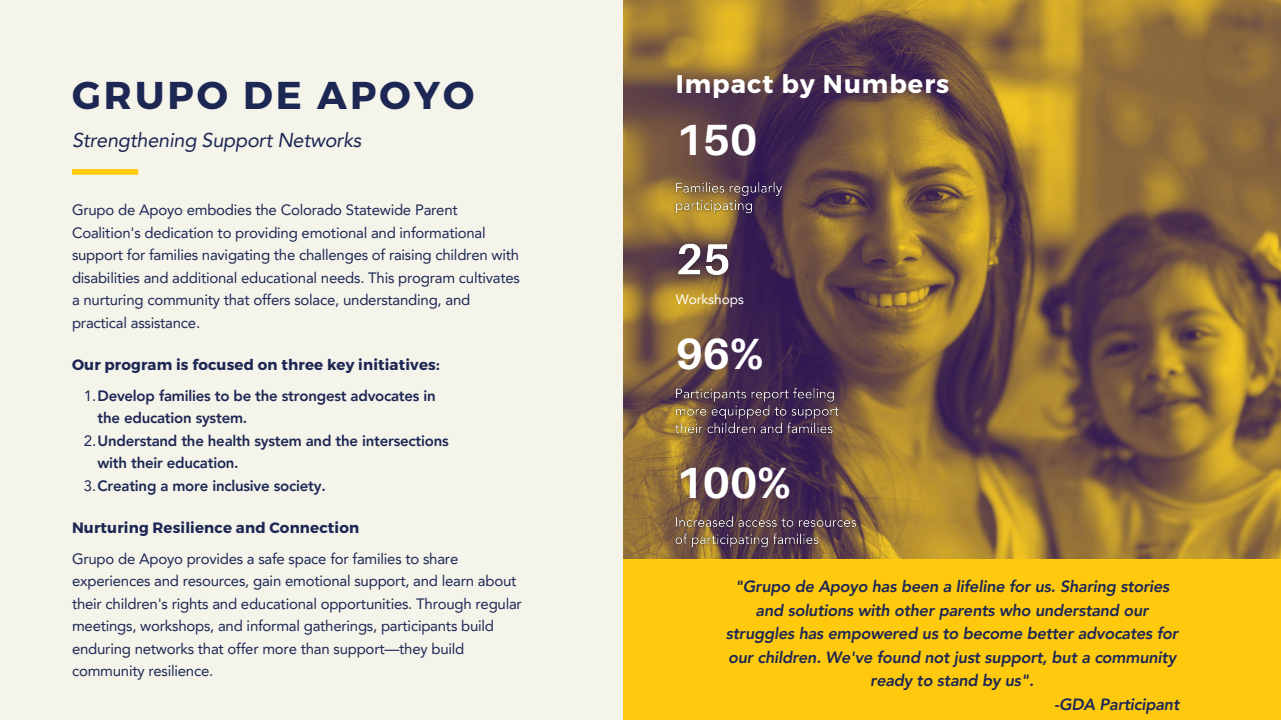
<style>
.page{position:relative;width:1281px;height:720px;background:#f5f4eb}
.page>*{position:absolute;margin:0;border:0;box-sizing:border-box;transform-origin:0 0}
.t1{font:700 43.75px "Aileron";color:#fff}
.t2{font:700 38.75px "Montserrat";letter-spacing:.08em;color:#1d2754}
.t3{font:700 25.5px "Montserrat";letter-spacing:.04em;color:#fff}
.t4{font:italic 20px "Avenir LT Pro";letter-spacing:-.015em;color:#1d2754}
.t5{font:italic 800 16.25px "Avenir LT Pro";letter-spacing:-.015em;color:#1d2754}
.t6{font:15px/22.5px "Avenir LT Pro";letter-spacing:-.015em;color:#1d2754}
.t7{font:800 15px/22.5px "Avenir LT Pro";letter-spacing:-.015em;color:#1d2754}
.t8{font:700 15px "Montserrat";letter-spacing:.01em;color:#1d2754}
.t9{font:13.62px "Avenir LT Pro";color:#fff}
.s1{font-weight:400}
</style>
<div class="page">
<div style="left:72px;top:169px;width:66px;height:6px;background:#ffca0e"></div>
<img style="left:623px;top:0;width:657px;height:559px">
<div style="left:623px;top:559px;width:658px;height:161px;background:#ffca0e"></div>
<img style="left:666px;top:232px;width:74px;height:57px">
<img style="left:673px;top:178px;width:113px;height:40px">
<img style="left:672px;top:384px;width:170px;height:54px">
<img style="left:672px;top:513px;width:188px;height:40px">
<h2 class="t2" style="left:72px;top:70px;width:404px">GRUPO DE APOYO</h2>
<h4 class="t4" style="left:72px;top:132px;width:291px">Strengthening Support Networks</h4>
<p class="t6" style="left:72px;top:200px;width:449px">Grupo de Apoyo embodies the Colorado Statewide Parent Coalition's dedication to providing emotional and informational support for families navigating the challenges of raising children with disabilities and additional educational needs. This program cultivates a nurturing community that offers solace, understanding, and practical assistance.</p>
<h5 class="t8" style="left:72px;top:355px;width:369px">Our program is focused on three key initiatives:</h5>
<p class="t7" style="left:97px;top:386px;width:340px;text-indent:-14px"><span class="s1">1.</span>Develop families to be the strongest advocates in the education system.</p>
<h5 class="t7" style="left:97px;top:431px;width:353px;text-indent:-14px"><span class="s1">2.</span>Understand the health system and the intersections with their education.</h5>
<p class="t7" style="left:84px;top:476px;width:243px"><span class="s1">3.</span>Creating a more inclusive society.</p>
<p class="t8" style="left:72px;top:518px;width:289px">Nurturing Resilience and Connection</p>
<p class="t6" style="left:72px;top:549px;width:451px">Grupo de Apoyo provides a safe space for families to share experiences and resources, gain emotional support, and learn about their children's rights and educational opportunities. Through regular meetings, workshops, and informal gatherings, participants build enduring networks that offer more than support—they build community resilience.</p>
<h5 class="t3" style="left:675px;top:67px;width:275px">Impact by Numbers</h5>
<p class="t1" style="left:675px;top:112px;width:83px">150</p>
<h1 class="t9" style="left:675px;top:294px;width:70px">Workshops</h1>
<h1 class="t1" style="left:675px;top:327px;width:89px">96%</h1>
<h1 class="t1" style="left:675px;top:455px;width:117px">100%</h1>
<h3 class="t5" style="left:734px;top:580px;width:436px">"Grupo de Apoyo has been a lifeline for us. Sharing stories</h3>
<h3 class="t5" style="left:755px;top:604px;width:394px">and solutions with other parents who understand our</h3>
<h3 class="t5" style="left:726px;top:627px;width:454px">struggles has empowered us to become better advocates for</h3>
<h3 class="t5" style="left:728px;top:651px;width:449px">our children. We've found not just support, but a community</h3>
<h3 class="t5" style="left:870px;top:674px;width:165px">ready to stand by us".</h3>
<h3 class="t5" style="left:1054px;top:697px;width:127px">-GDA Participant</h3>
</div>
